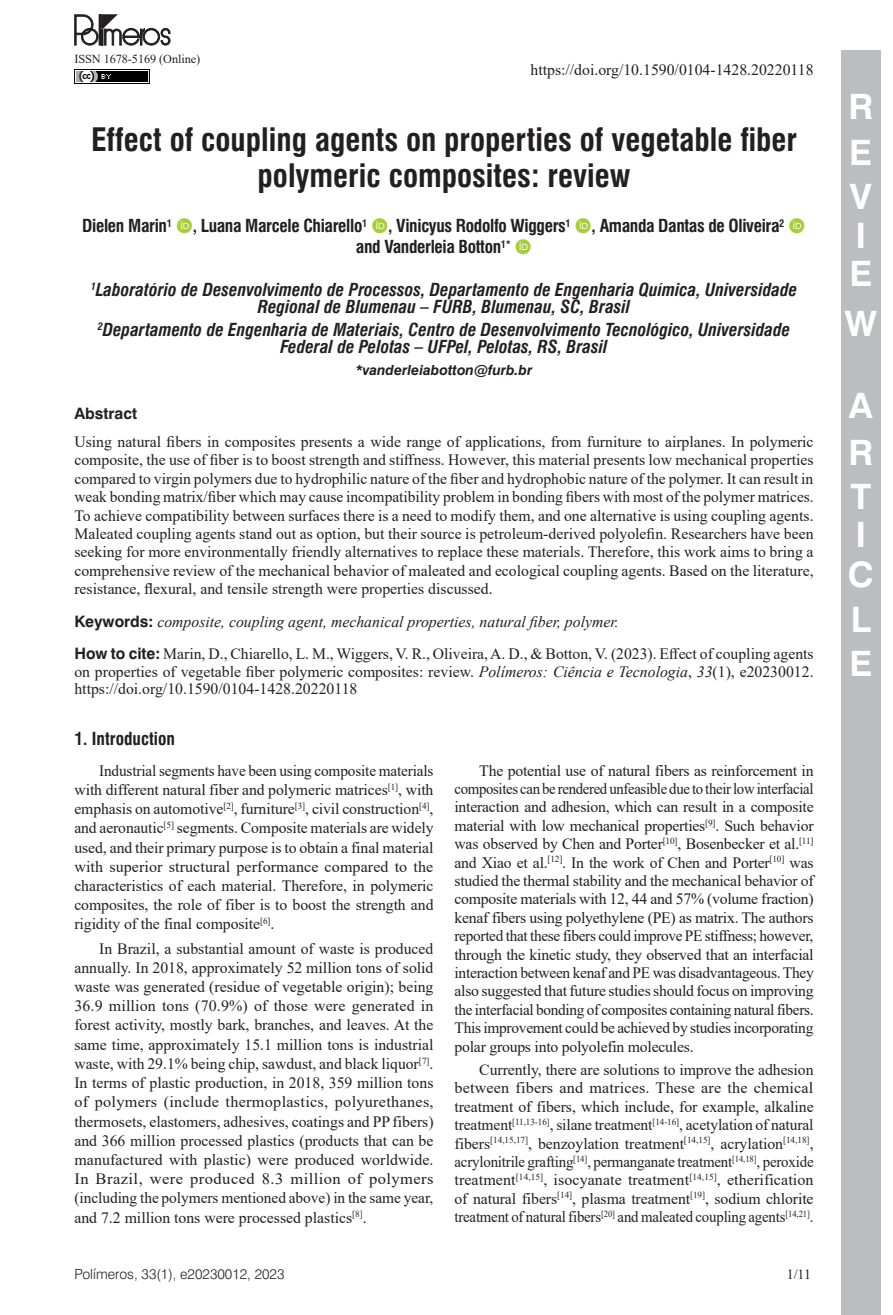
<style>
.page{position:relative;width:893px;height:1315px;background:#fff}
.page>*{position:absolute;margin:0;border:0;box-sizing:border-box;transform-origin:0 0}
.t1{font:700 35px/45.3px "Swiss 721 BT";color:#fff}
.ArticleTitle{font:700 condensed 31.5px/35px "Swiss 721 BT";color:#231f20;text-align:center}
.Affiliations{font:italic 700 condensed 17.5px/17.5px "Swiss 721 BT";color:#231f20;text-align:center}
.Authors{font:700 condensed 17.5px/21px "Swiss 721 BT";letter-spacing:-.02em;color:#231f20;text-align:center}
.Heading1Alt{font:700 condensed 17.5px "Swiss 721 BT";color:#231f20}
.Paragraph{font:15.75px/18.4px "Times New Roman";letter-spacing:-.01em;color:#231f20;text-align:justify}
.Abstract{font:15.75px/18.4px "Times New Roman";color:#231f20;text-align:justify}
.HowToCite{font:15.75px/17.5px "Times New Roman";color:#231f20;text-align:justify}
.Keywords{font:italic 15.75px "Times New Roman";color:#231f20}
.AbstractTitle{font:700 15.75px "Swiss 721 BT";color:#231f20}
.t2{font:300 14px "Swiss 721 BT";color:#231f20}
.Correspondence{font:italic 700 14px "Swiss 721 BT";color:#231f20}
.t3{font:14px "Times New Roman";color:#231f20}
.t4{font:12.25px "Times New Roman";letter-spacing:-.005em;color:#231f20}
.s1{font-family:"Swiss 721 BT";font-weight:700;font-style:normal}
.s2{font-family:"Swiss 721 BT";font-weight:700}
.s3{font-style:italic}
</style>
<div class="page">
<div style="left:841px;top:50px;width:40px;height:1265px;background:#bcbdc0"></div>
<img style="left:74px;top:69px;width:76px;height:15px">
<svg style="left:75px;top:15px;width:95px;height:30px"></svg>
<p class="t4" style="left:74px;top:50px;width:127px">ISSN 1678-5169 (Online)</p>
<p class="Abstract" style="left:530px;top:60px;width:285px">https://doi.org/10.1590/0104-1428.20220118</p>
<p class="ArticleTitle" style="left:91px;top:123px;width:707px">Effect of coupling agents on properties of vegetable fiber polymeric composites: review</p>
<p class="Authors" style="left:82px;top:215px;width:704px">Dielen Marin<sup>1</sup> , Luana Marcele Chiarello<sup>1</sup> , Vinicyus Rodolfo Wiggers<sup>1</sup> , Amanda Dantas de Oliveira<sup>2 </sup>and Vanderleia Botton<sup>1*</sup></p>
<p class="Affiliations" style="left:91px;top:281px;width:708px"><sup>1</sup>Laboratório de Desenvolvimento de Processos, Departamento de Engenharia Química, Universidade<br>Regional de Blumenau – FURB, Blumenau, SC, Brasil</p>
<p class="Affiliations" style="left:98px;top:321px;width:694px"><sup>2</sup>Departamento de Engenharia de Materiais, Centro de Desenvolvimento Tecnológico, Universidade<br>Federal de Pelotas – UFPel, Pelotas, RS, Brasil</p>
<p class="Correspondence" style="left:356px;top:361px;width:178px">*vanderleiabotton@furb.br</p>
<p class="AbstractTitle" style="left:74px;top:403px;width:64px">Abstract</p>
<p class="Abstract" style="left:74px;top:432px;width:741px">Using natural fibers in composites presents a wide range of applications, from furniture to airplanes. In polymeric composite, the use of fiber is to boost strength and stiffness. However, this material presents low mechanical properties compared to virgin polymers due to hydrophilic nature of the fiber and hydrophobic nature of the polymer. It can result in weak bonding matrix/fiber which may cause incompatibility problem in bonding fibers with most of the polymer matrices.<br>To achieve compatibility between surfaces there is a need to modify them, and one alternative is using coupling agents.<br>Maleated coupling agents stand out as option, but their source is petroleum-derived polyolefin. Researchers have been seeking for more environmentally friendly alternatives to replace these materials. Therefore, this work aims to bring a comprehensive review of the mechanical behavior of maleated and ecological coupling agents. Based on the literature, resistance, flexural, and tensile strength were properties discussed.</p>
<p class="Keywords" style="left:74px;top:610px;width:546px"><span class="s1">Keywords:</span> composite, coupling agent, mechanical properties, natural fiber, polymer.</p>
<p class="HowToCite" style="left:74px;top:644px;width:741px"><span class="s2">How to cite:</span> Marin, D., Chiarello, L. M., Wiggers, V. R., Oliveira, A. D., &amp; Botton, V. (2023). Effect of coupling agents on properties of vegetable fiber polymeric composites: review. <span class="s3">Polímeros: Ciência e Tecnologia</span>, <span class="s3">33</span>(1), e20230012. https://doi.org/10.1590/0104-1428.20220118</p>
<p class="Heading1Alt" style="left:74px;top:728px;width:102px">1. Introduction</p>
<p class="Paragraph" style="left:74px;top:760px;width:361px;line-height:19.2px;text-indent:25px">Industrial segments have been using composite materials with different natural fiber and polymeric matrices<sup>[1]</sup>, with emphasis on automotive<sup>[2]</sup>, furniture<sup>[3]</sup>, civil construction<sup>[4]</sup>, and aeronautic<sup>[5]</sup> segments. Composite materials are widely used, and their primary purpose is to obtain a final material with superior structural performance compared to the characteristics of each material. Therefore, in polymeric composites, the role of fiber is to boost the strength and rigidity of the final composite<sup>[6]</sup>.</p>
<p class="Paragraph" style="left:74px;top:938px;width:361px;line-height:19.2px;text-indent:25px">In Brazil, a substantial amount of waste is produced annually. In 2018, approximately 52 million tons of solid waste was generated (residue of vegetable origin); being 36.9 million tons (70.9%) of those were generated in forest activity, mostly bark, branches, and leaves. At the same time, approximately 15.1 million tons is industrial waste, with 29.1% being chip, sawdust, and black liquor<sup>[7]</sup>.<br>In terms of plastic production, in 2018, 359 million tons of polymers (include thermoplastics, polyurethanes, thermosets, elastomers, adhesives, coatings and PP fibers) and 366 million processed plastics (products that can be manufactured with plastic) were produced worldwide.<br>In Brazil, were produced 8.3 million of polymers (including the polymers mentioned above) in the same year, and 7.2 million tons were processed plastics<sup>[8]</sup>.</p>
<p class="Paragraph" style="left:454px;top:760px;width:361px;text-indent:25px">The potential use of natural fibers as reinforcement in composites can be rendered unfeasible due to their low interfacial interaction and adhesion, which can result in a composite material with low mechanical properties<sup>[9]</sup>. Such behavior was observed by Chen and Porter<sup>[10]</sup>, Bosenbecker et al.<sup>[11] </sup>and Xiao et al.<sup>[12]</sup>. In the work of Chen and Porter<sup>[10]</sup> was studied the thermal stability and the mechanical behavior of composite materials with 12, 44 and 57% (volume fraction) kenaf fibers using polyethylene (PE) as matrix. The authors reported that these fibers could improve PE stiffness; however, through the kinetic study, they observed that an interfacial interaction between kenaf and PE was disadvantageous. They also suggested that future studies should focus on improving the interfacial bonding of composites containing natural fibers.<br>This improvement could be achieved by studies incorporating polar groups into polyolefin molecules.</p>
<p class="Paragraph" style="left:454px;top:1060px;width:361px;text-indent:25px">Currently, there are solutions to improve the adhesion between fibers and matrices. These are the chemical treatment of fibers, which include, for example, alkaline treatment<sup>[11,13-16]</sup>, silane treatment<sup>[14-16]</sup>, acetylation of natural fibers<sup>[14,15,17]</sup>, benzoylation treatment<sup>[14,15]</sup>, acrylation<sup>[14,18]</sup>, acrylonitrile grafting<sup>[14]</sup>, permanganate treatment<sup>[14,18]</sup>, peroxide treatment<sup>[14,15]</sup>, isocyanate treatment<sup>[14,15]</sup>, etherification of natural fibers<sup>[14]</sup>, plasma treatment<sup>[19]</sup>, sodium chlorite treatment of natural fibers<sup>[20]</sup> and maleated coupling agents<sup>[14,21]</sup>.</p>
<p class="t2" style="left:74px;top:1265px;width:212px">Polímeros, 33(1), e20230012, 2023</p>
<p class="t3" style="left:787px;top:1264px;width:26px">1/11</p>
<h1 class="t1" style="left:848px;top:83px;width:26px;text-align:justify">R R R</h1>
<h1 class="t1" style="left:849px;top:215px;width:24px;line-height:38.7px">R<br>R</h1>
<h1 class="t1" style="left:844px;top:301px;width:26px">R</h1>
<h1 class="t1" style="left:848px;top:383px;width:26px;text-align:justify">R R R</h1>
<h1 class="t1" style="left:848px;top:514px;width:28px;line-height:40.1px">R<br>R</h1>
<h1 class="t1" style="left:849px;top:597px;width:24px;line-height:43.4px">R<br>R</h1>
</div>
